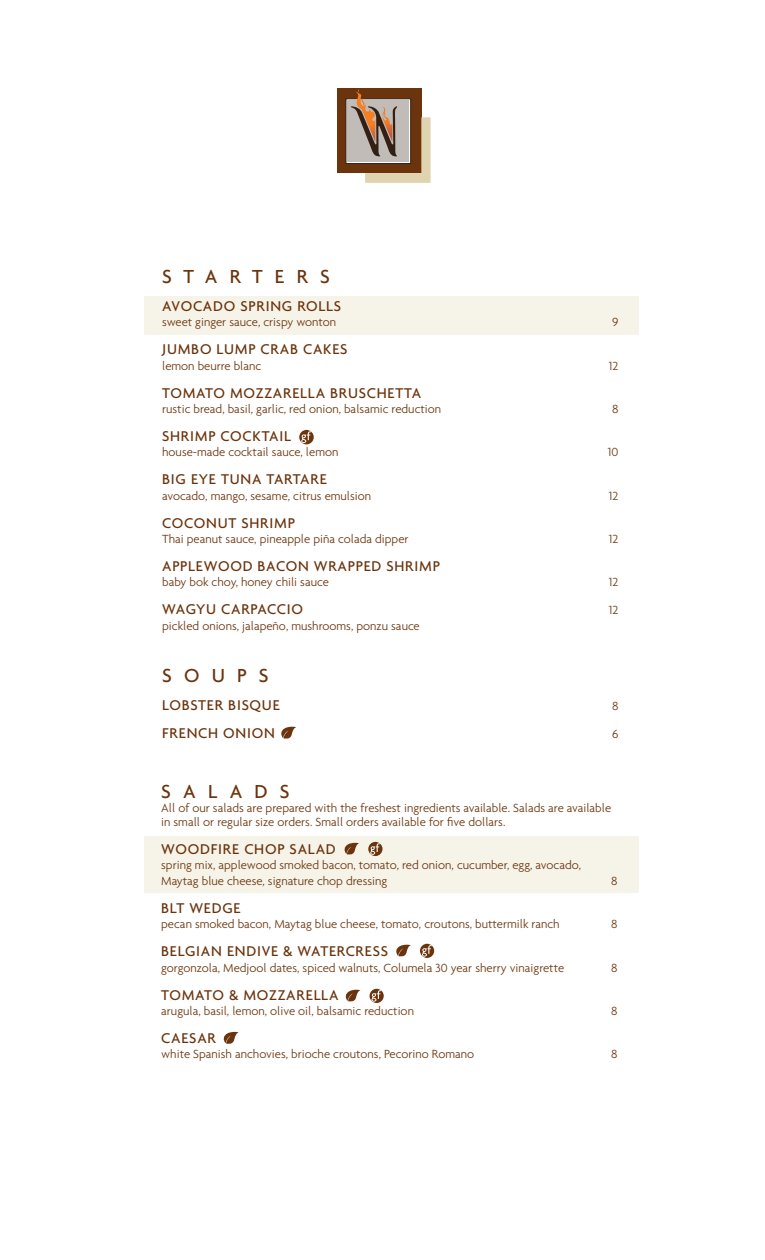
<style>
.page{position:relative;width:765px;height:1260px;background:#fff}
.page>*{position:absolute;margin:0;border:0;box-sizing:border-box;transform-origin:0 0}
.t1{font:500 20.38px "Agenda";letter-spacing:.6em;color:#6b340d}
.t2{font:500 15.25px "Agenda";letter-spacing:.05em;color:#6b340d}
.t3{font:300 12.75px/15.2px "Agenda";color:#6b340d}
</style>
<div class="page">
<div style="left:144px;top:296px;width:495px;height:39px;background:#f6f3e9"></div>
<div style="left:144px;top:836px;width:495px;height:56px;background:#f6f3e9"></div>
<svg style="left:299px;top:430px;width:15px;height:14px"></svg>
<svg style="left:301px;top:431px;width:10px;height:12px"></svg>
<div style="left:337px;top:89px;width:84px;height:84px;background:#6b340d"></div>
<svg style="left:346px;top:99px;width:5px;height:65px"></svg>
<div style="left:348px;top:101px;width:61px;height:61px;background:#c2bcb9"></div>
<svg style="left:351px;top:90px;width:80px;height:93px"></svg>
<svg style="left:281px;top:726px;width:15px;height:13px"></svg>
<svg style="left:223px;top:1031px;width:16px;height:13px"></svg>
<svg style="left:344px;top:842px;width:15px;height:13px"></svg>
<div style="left:368px;top:842px;width:14px;height:14px;background:#6b340d;border-radius:50%"></div>
<svg style="left:370px;top:843px;width:10px;height:12px"></svg>
<svg style="left:396px;top:944px;width:15px;height:13px"></svg>
<div style="left:420px;top:944px;width:14px;height:14px;background:#6b340d;border-radius:50%"></div>
<svg style="left:422px;top:945px;width:10px;height:12px"></svg>
<svg style="left:345px;top:989px;width:15px;height:13px"></svg>
<svg style="left:370px;top:989px;width:14px;height:14px"></svg>
<svg style="left:371px;top:990px;width:10px;height:12px"></svg>
<p class="t1" style="left:162px;top:264px;width:169px">STARTERS</p>
<p class="t2" style="left:162px;top:297px;width:180px">AVOCADO SPRING ROLLS</p>
<p class="t3" style="left:162px;top:314px;width:176px">sweet ginger sauce, crispy wonton</p>
<p class="t3" style="left:612px;top:314px;width:8px">9</p>
<p class="t2" style="left:162px;top:340px;width:187px">JUMBO LUMP CRAB CAKES</p>
<p class="t3" style="left:162px;top:358px;width:101px">lemon beurre blanc</p>
<p class="t3" style="left:609px;top:358px;width:11px">12</p>
<p class="t2" style="left:162px;top:383px;width:260px">TOMATO MOZZARELLA BRUSCHETTA</p>
<p class="t3" style="left:162px;top:401px;width:281px">rustic bread, basil, garlic, red onion, balsamic reduction</p>
<p class="t3" style="left:612px;top:401px;width:8px">8</p>
<p class="t2" style="left:162px;top:427px;width:130px">SHRIMP COCKTAIL</p>
<p class="t3" style="left:162px;top:444px;width:178px">house-made cocktail sauce, lemon</p>
<p class="t3" style="left:608px;top:444px;width:12px">10</p>
<p class="t2" style="left:162px;top:470px;width:166px">BIG EYE TUNA TARTARE</p>
<p class="t3" style="left:162px;top:488px;width:211px">avocado, mango, sesame, citrus emulsion</p>
<p class="t3" style="left:609px;top:488px;width:11px">12</p>
<p class="t2" style="left:162px;top:514px;width:134px">COCONUT SHRIMP</p>
<p class="t3" style="left:162px;top:531px;width:248px">Thai peanut sauce, pineapple piña colada dipper</p>
<p class="t3" style="left:609px;top:531px;width:11px">12</p>
<p class="t2" style="left:162px;top:557px;width:279px">APPLEWOOD BACON WRAPPED SHRIMP</p>
<p class="t3" style="left:162px;top:574px;width:168px">baby bok choy, honey chili sauce</p>
<p class="t3" style="left:609px;top:574px;width:11px">12</p>
<p class="t2" style="left:162px;top:600px;width:143px">WAGYU CARPACCIO</p>
<p class="t3" style="left:609px;top:602px;width:11px">12</p>
<p class="t3" style="left:162px;top:618px;width:259px">pickled onions, jalapeño, mushrooms, ponzu sauce</p>
<p class="t1" style="left:162px;top:663px;width:108px">SOUPS</p>
<p class="t2" style="left:162px;top:696px;width:119px">LOBSTER BISQUE</p>
<p class="t3" style="left:612px;top:698px;width:8px">8</p>
<p class="t2" style="left:162px;top:724px;width:114px">FRENCH ONION</p>
<p class="t3" style="left:612px;top:726px;width:8px">6</p>
<p class="t1" style="left:161px;top:779px;width:130px">SALADS</p>
<p class="t3" style="left:161px;top:800px;width:451px">All of our salads are prepared with the freshest ingredients available. Salads are available</p>
<p class="t3" style="left:161px;top:814px;width:346px">in small or regular size orders. Small orders available for five dollars.</p>
<p class="t2" style="left:161px;top:840px;width:176px">WOODFIRE CHOP SALAD</p>
<p class="t3" style="left:161px;top:858px;width:421px">spring mix, applewood smoked bacon, tomato, red onion, cucumber, egg, avocado,<br>Maytag blue cheese, signature chop dressing</p>
<p class="t3" style="left:611px;top:873px;width:8px">8</p>
<p class="t2" style="left:161px;top:899px;width:81px">BLT WEDGE</p>
<p class="t3" style="left:161px;top:916px;width:400px">pecan smoked bacon, Maytag blue cheese, tomato, croutons, buttermilk ranch</p>
<p class="t3" style="left:611px;top:916px;width:8px">8</p>
<p class="t2" style="left:161px;top:942px;width:228px">BELGIAN ENDIVE &amp; WATERCRESS</p>
<p class="t3" style="left:161px;top:960px;width:405px">gorgonzola, Medjool dates, spiced walnuts, Columela 30 year sherry vinaigrette</p>
<p class="t3" style="left:611px;top:960px;width:8px">8</p>
<p class="t2" style="left:161px;top:985px;width:179px">TOMATO &amp; MOZZARELLA</p>
<p class="t3" style="left:161px;top:1003px;width:254px">arugula, basil, lemon, olive oil, balsamic reduction</p>
<p class="t3" style="left:611px;top:1003px;width:8px">8</p>
<p class="t2" style="left:161px;top:1028px;width:56px">CAESAR</p>
<p class="t3" style="left:161px;top:1046px;width:315px">white Spanish anchovies, brioche croutons, Pecorino Romano</p>
<p class="t3" style="left:611px;top:1046px;width:8px">8</p>
</div>
